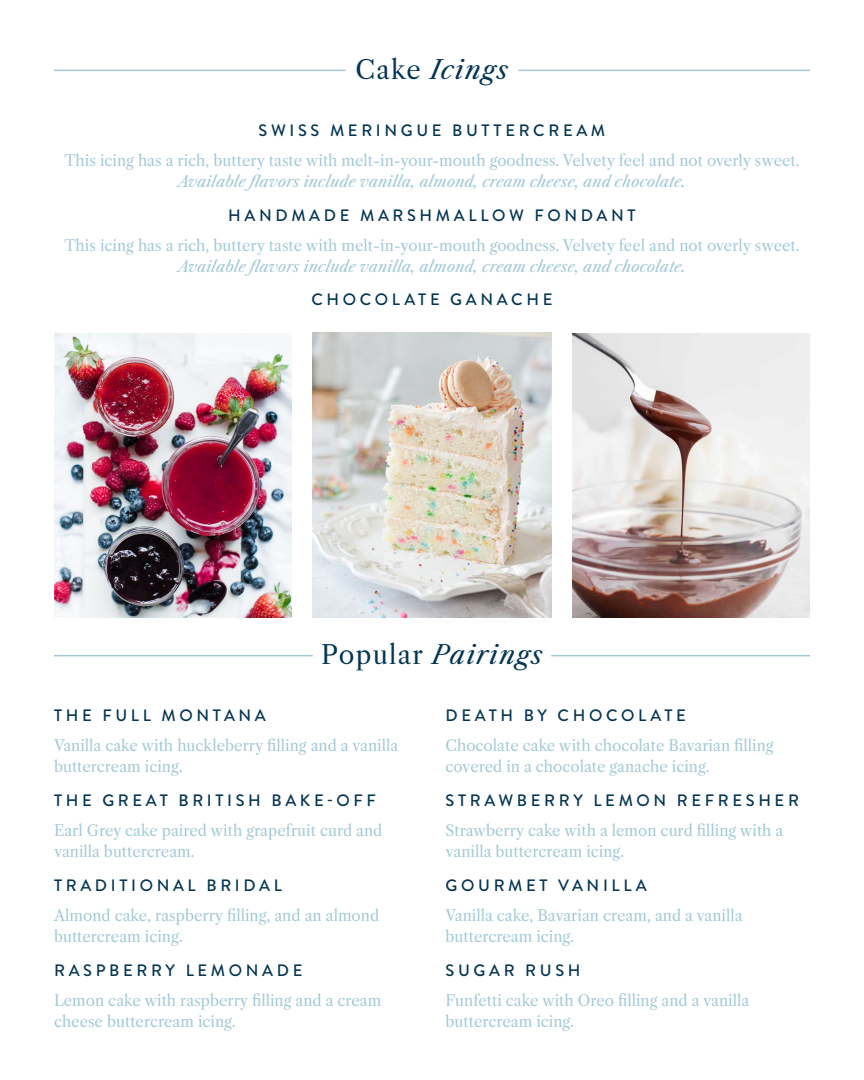
<style>
.page{position:relative;width:864px;height:1080px;background:#fff}
.page>*{position:absolute;margin:0;border:0;box-sizing:border-box;transform-origin:0 0}
.t1{font:italic 25.5px "Libre Caslon Text";letter-spacing:.05em;color:#043552}
.t2{font:500 16.5px "Brandon Grotesque";letter-spacing:.22em;color:#043552}
.t3{font:15px/21px "Libre Caslon Text";color:#a1c9d6}
.s1{font-style:normal}
.s2{font-style:italic}
</style>
<div class="page">
<hr style="left:518px;top:70px;width:292px;height:1px;background:#a1c9d6">
<hr style="left:54px;top:70px;width:292px;height:1px;background:#a1c9d6">
<hr style="left:551px;top:655px;width:259px;height:1px;background:#a1c9d6">
<hr style="left:54px;top:655px;width:259px;height:1px;background:#a1c9d6">
<img style="left:572px;top:333px;width:238px;height:284px">
<img style="left:54px;top:334px;width:238px;height:283px">
<img style="left:313px;top:333px;width:238px;height:284px">
<p class="t1" style="left:356px;top:54px;width:154px"><span class="s1">Cake</span> Icings</p>
<p class="t2" style="left:259px;top:119px;width:348px">SWISS MERINGUE BUTTERCREAM</p>
<p class="t3" style="left:64px;top:150px;width:737px;text-align:center">This icing has a rich, buttery taste with melt-in-your-mouth goodness. Velvety feel and not overly sweet.<br><span class="s2">Available flavors include vanilla, almond, cream cheese, and chocolate.</span></p>
<p class="t2" style="left:228px;top:204px;width:409px">HANDMADE MARSHMALLOW FONDANT</p>
<p class="t3" style="left:64px;top:235px;width:737px;text-align:center">This icing has a rich, buttery taste with melt-in-your-mouth goodness. Velvety feel and not overly sweet.<br><span class="s2">Available flavors include vanilla, almond, cream cheese, and chocolate.</span></p>
<p class="t2" style="left:311px;top:288px;width:242px">CHOCOLATE GANACHE</p>
<p class="t1" style="left:321px;top:639px;width:223px"><span class="s1">Popular</span> Pairings</p>
<p class="t2" style="left:54px;top:703px;width:213px">THE FULL MONTANA</p>
<p class="t3" style="left:54px;top:735px;width:346px">Vanilla cake with huckleberry filling and a vanilla buttercream icing.</p>
<p class="t2" style="left:54px;top:789px;width:323px">THE GREAT BRITISH BAKE-OFF</p>
<p class="t3" style="left:54px;top:820px;width:330px">Earl Grey cake paired with grapefruit curd and vanilla buttercream.</p>
<p class="t2" style="left:54px;top:874px;width:229px">TRADITIONAL BRIDAL</p>
<p class="t3" style="left:54px;top:905px;width:327px">Almond cake, raspberry filling, and an almond buttercream icing.</p>
<p class="t2" style="left:54px;top:959px;width:250px">RASPBERRY LEMONADE</p>
<p class="t3" style="left:54px;top:991px;width:329px">Lemon cake with raspberry filling and a cream cheese buttercream icing.</p>
<p class="t2" style="left:446px;top:703px;width:242px">DEATH BY CHOCOLATE</p>
<p class="t3" style="left:446px;top:735px;width:330px">Chocolate cake with chocolate Bavarian filling covered in a chocolate ganache icing.</p>
<p class="t2" style="left:446px;top:789px;width:355px">STRAWBERRY LEMON REFRESHER</p>
<p class="t3" style="left:446px;top:820px;width:340px">Strawberry cake with a lemon curd filling with a vanilla buttercream icing.</p>
<p class="t2" style="left:446px;top:874px;width:203px">GOURMET VANILLA</p>
<p class="t3" style="left:446px;top:905px;width:299px">Vanilla cake, Bavarian cream, and a vanilla buttercream icing.</p>
<p class="t2" style="left:446px;top:959px;width:136px">SUGAR RUSH</p>
<p class="t3" style="left:446px;top:991px;width:305px">Funfetti cake with Oreo filling and a vanilla buttercream icing.</p>
</div>
